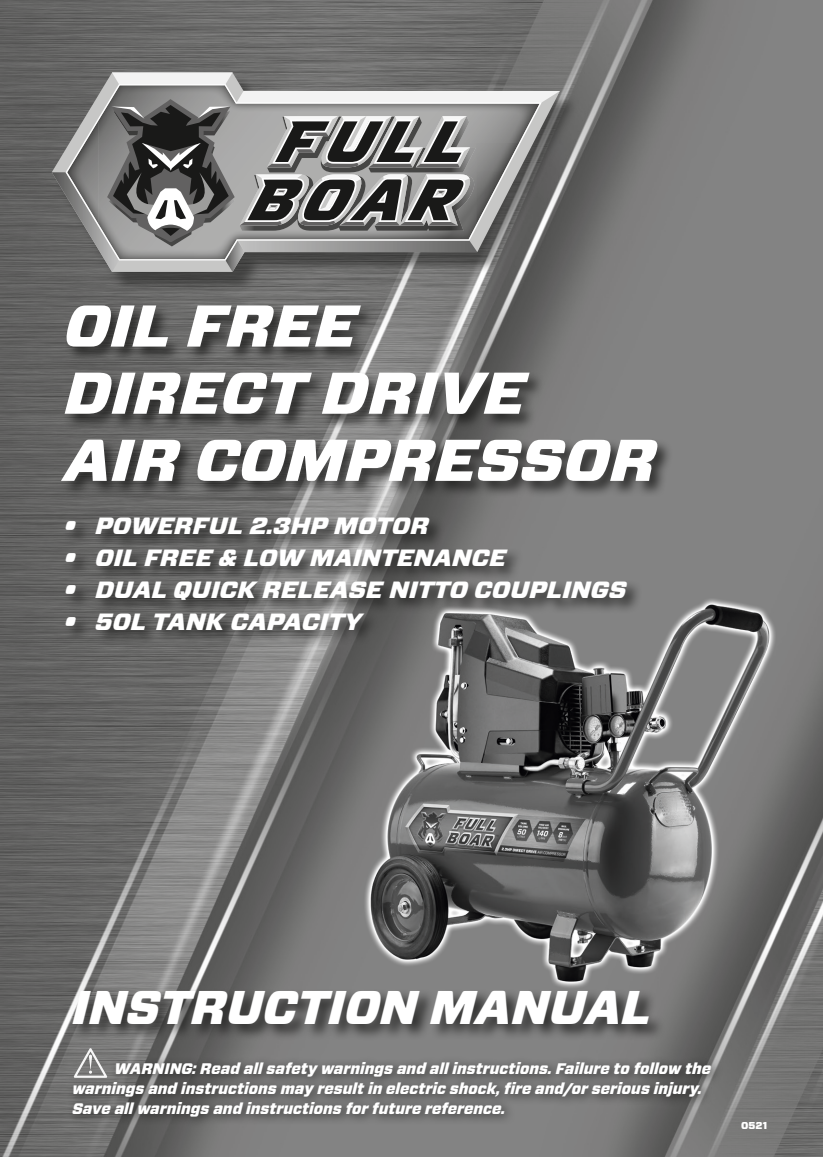
<style>
.page{position:relative;width:823px;height:1157px;background:#fff}
.page>*{position:absolute;margin:0;border:0;box-sizing:border-box;transform-origin:0 0}
.t1{font:italic 900 58.8px/67.2px "Vitesse Sans";color:#fff;scale:1.05 1}
.t2{font:italic 900 47.2px "Vitesse Sans";color:#fff}
.t3{font:italic 900 23.4px "Vitesse Sans";color:#fff;scale:1.05 1}
.t4{font:italic 900 15.4px/19.6px "Vitesse Sans";color:#fff}
.t5{font:900 10px "Vitesse Sans";color:#fff}
</style>
<div class="page">
<img style="left:0;top:0;width:822px;height:1157px">
<div style="left:55px;top:75px;width:525px;height:218px;background:#191918;opacity:.5"></div>
<svg style="left:52px;top:73px;width:507px;height:199px;background:#767675"></svg>
<img style="left:52px;top:172px;width:67px;height:100px">
<img style="left:225px;top:260px;width:19px;height:12px">
<svg style="left:112px;top:73px;width:120px;height:11px"></svg>
<svg style="left:66px;top:84px;width:475px;height:176px;background:#818080"></svg>
<img style="left:109px;top:242px;width:126px;height:4px">
<svg style="left:107px;top:91px;width:452px;height:151px;background:#848483"></svg>
<div style="left:65px;top:515px;width:577px;height:131px;background:#191918;opacity:.75"></div>
<div style="left:71px;top:988px;width:594px;height:53px;background:#191918;opacity:.75"></div>
<div style="left:66px;top:1055px;width:656px;height:73px;background:#191918;opacity:.75"></div>
<svg style="left:74px;top:1048px;width:33px;height:29px"></svg>
<div style="left:60px;top:303px;width:613px;height:194px;background:#191918;opacity:.75"></div>
<img style="left:350px;top:591px;width:439px;height:403px">
<h1 class="t1" style="left:65px;top:293px;width:565px">OIL FREE<br>DIRECT DRIVE<br>AIR COMPRESSOR</h1>
<h3 class="t3" style="left:64px;top:510px;width:349px">• POWERFUL 2.3HP MOTOR</h3>
<h3 class="t3" style="left:64px;top:542px;width:422px">• OIL FREE &amp; LOW MAINTENANCE</h3>
<h3 class="t3" style="left:64px;top:574px;width:537px">• DUAL QUICK RELEASE NITTO COUPLINGS</h3>
<h3 class="t3" style="left:64px;top:605px;width:285px">• 50L TANK CAPACITY</h3>
<h2 class="t2" style="left:72px;top:975px;width:580px">INSTRUCTION MANUAL</h2>
<p class="t4" style="left:72px;top:1059px;width:639px;text-indent:42px">WARNING: Read all safety warnings and all instructions. Failure to follow the warnings and instructions may result in electric shock, fire and/or serious injury.<br>Save all warnings and instructions for future reference.</p>
<p class="t5" style="left:740px;top:1118px;width:27px">0521</p>
</div>
